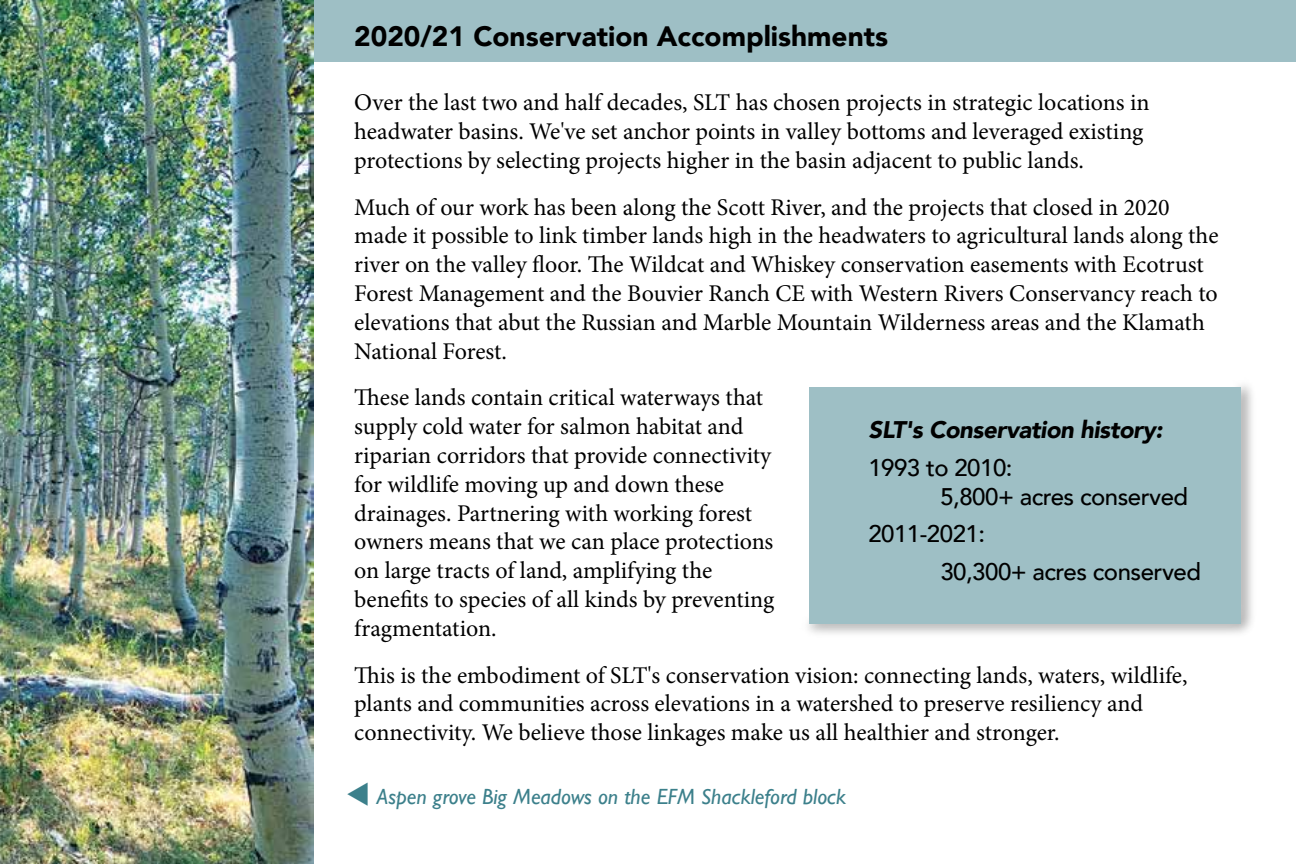
<style>
.page{position:relative;width:1296px;height:864px;background:#fff}
.page>*{position:absolute;margin:0;border:0;box-sizing:border-box;transform-origin:0 0}
.t1{font:900 28px "Avenir";color:#000}
.t2{font:24px/28.8px "Minion Pro";color:#000}
.t3{font:500 24px/28.8px "Avenir";letter-spacing:-.02em;color:#000}
.t4{font:italic 900 24px "Avenir";letter-spacing:-.02em;color:#000}
.t5{font:italic 22px "Gill Sans";color:#3c808b}
</style>
<div class="page">
<div style="left:233px;top:0;width:1063px;height:62px;background:#9ebfc5"></div>
<div style="left:799px;top:376px;width:460px;height:265px;background:#000;opacity:.6"></div>
<div style="left:809px;top:387px;width:432px;height:236px;background:#9ebfc5"></div>
<img style="left:0;top:0;width:314px;height:864px">
<p class="t1" style="left:354px;top:12px;width:535px">2020/21 Conservation Accomplishments</p>
<p class="t2" style="left:354px;top:88px;width:797px">Over the last two and half decades, SLT has chosen projects in strategic locations in headwater basins. We've set anchor points in valley bottoms and leveraged existing protections by selecting projects higher in the basin adjacent to public lands.</p>
<p class="t2" style="left:354px;top:193px;width:866px">Much of our work has been along the Scott River, and the projects that closed in 2020 made it possible to link timber lands high in the headwaters to agricultural lands along the river on the valley floor. The Wildcat and Whiskey conservation easements with Ecotrust Forest Management and the Bouvier Ranch CE with Western Rivers Conservancy reach to elevations that abut the Russian and Marble Mountain Wilderness areas and the Klamath National Forest.</p>
<p class="t2" style="left:354px;top:383px;width:422px">These lands contain critical waterways that supply cold water for salmon habitat and riparian corridors that provide connectivity for wildlife moving up and down these drainages. Partnering with working forest owners means that we can place protections on large tracts of land, amplifying the benefits to species of all kinds by preventing fragmentation.</p>
<p class="t2" style="left:354px;top:661px;width:835px">This is the embodiment of SLT's conservation vision: connecting lands, waters, wildlife, plants and communities across elevations in a watershed to preserve resiliency and connectivity. We believe those linkages make us all healthier and stronger.</p>
<p class="t4" style="left:868px;top:410px;width:296px">SLT's Conservation history:</p>
<p class="t3" style="left:940px;top:452px;width:249px;text-indent:-72px">1993 to 2010:<br>5,800+ acres conserved</p>
<p class="t3" style="left:940px;top:514px;width:262px;line-height:37.8px;text-indent:-72px">2011-2021:<br>30,300+ acres conserved</p>
<p class="t5" style="left:346px;top:784px;width:502px">▼ Aspen grove Big Meadows on the EFM Shackleford block</p>
</div>
